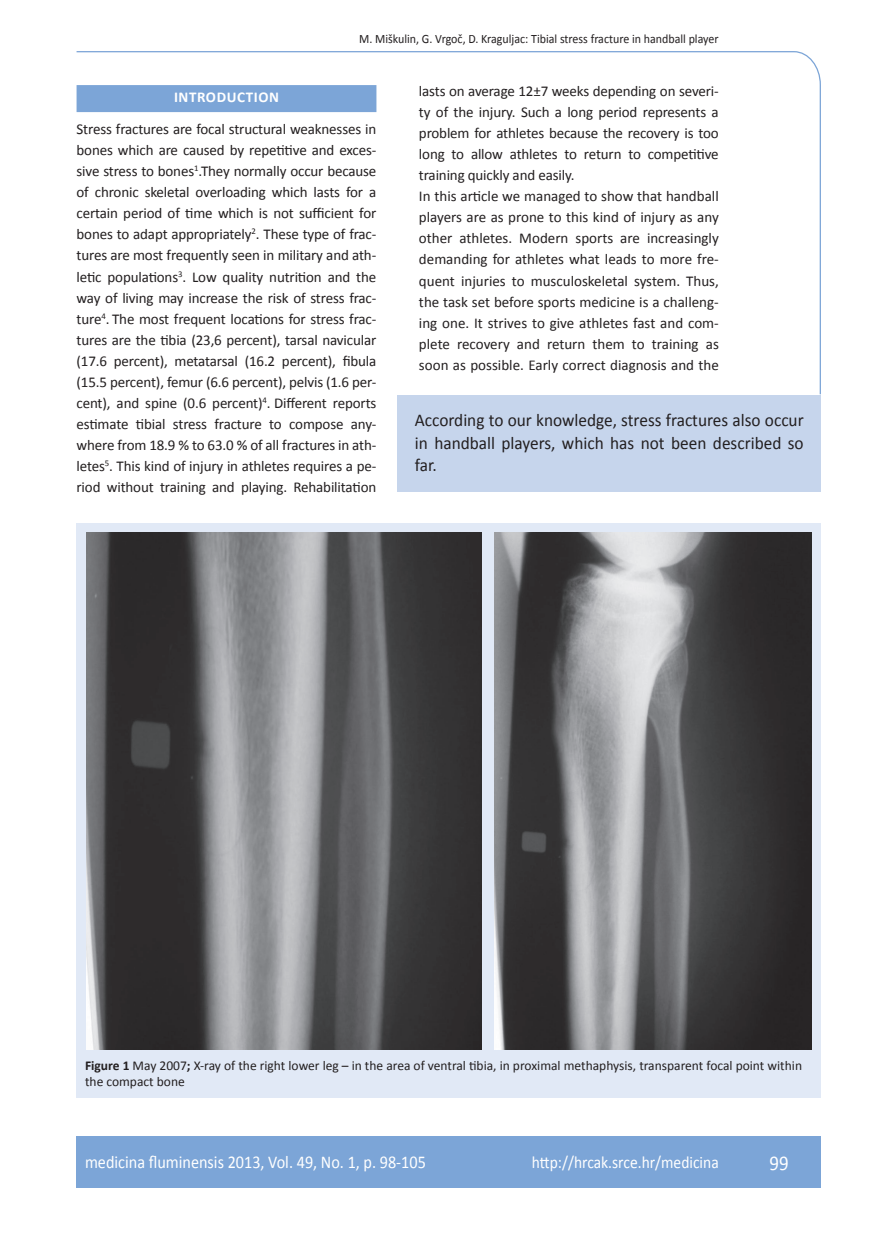
<style>
.page{position:relative;width:872px;height:1234px;background:#fff}
.page>*{position:absolute;margin:0;border:0;box-sizing:border-box;transform-origin:0 0}
.t1{font:21px "Calibri";color:#fff;scale:.9 1}
.t2{font:18px/22.5px "Calibri";color:#231f20;text-align:justify;scale:.96 1}
.t3{font:18px "Calibri";color:#fff;scale:.9 1}
.t4{font:17.25px "Calibri";color:#fff;scale:.9 1}
.t5{font:15px/21px "Calibri";letter-spacing:-.01em;color:#231f20;text-align:justify}
.t6{font:700 15px "Calibri";letter-spacing:.04em;color:#fff}
.t7{font:13.5px/16.5px "Calibri";color:#231f20}
.t8{font:12.75px "Calibri";color:#231f20;scale:.94 1}
.s1{font-weight:700}
</style>
<div class="page">
<svg style="left:76px;top:51px;width:745px;height:344px"></svg>
<div style="left:77px;top:1135px;width:744px;height:51px;background:#7ca5d7"></div>
<div style="left:77px;top:85px;width:299px;height:27px;background:#7ca5d7"></div>
<div style="left:398px;top:395px;width:423px;height:97px;background:#c6d5ec"></div>
<div style="left:77px;top:523px;width:744px;height:574px;background:#e1e9f6"></div>
<img style="left:86px;top:532px;width:395px;height:516px">
<img style="left:494px;top:532px;width:317px;height:516px">
<p class="t8" style="left:359px;top:30px;width:384px">M. Miškulin, G. Vrgoč, D. Kraguljac: Tibial stress fracture in handball player</p>
<p class="t6" style="left:174px;top:88px;width:106px">INTRODUCTION</p>
<p class="t5" style="left:77px;top:118px;width:301px">Stress fractures are focal structural weaknesses in bones which are caused by repetitive and exces&shy;sive stress to bones<sup>1</sup>.They normally occur because of chronic skeletal overloading which lasts for a certain period of time which is not sufficient for bones to adapt appropriately<sup>2</sup>. These type of frac&shy;tures are most frequently seen in military and ath&shy;letic populations<sup>3</sup>. Low quality nutrition and the way of living may increase the risk of stress frac&shy;ture<sup>4</sup>. The most frequent locations for stress frac&shy;tures are the tibia (23,6 percent), tarsal navicular (17.6 percent), metatarsal (16.2 percent), fibula (15.5 percent), femur (6.6 percent), pelvis (1.6 per&shy;cent), and spine (0.6 percent)<sup>4</sup>. Different reports estimate tibial stress fracture to compose any&shy;where from 18.9 % to 63.0 % of all fractures in ath&shy;letes<sup>5</sup>. This kind of injury in athletes requires a pe&shy;riod without training and playing. Rehabilitation</p>
<p class="t5" style="left:419px;top:80px;width:301px;text-align:left">lasts on average 12±7 weeks depending on severi&shy;ty of the injury. Such a long period represents a problem for athletes because the recovery is too long to allow athletes to return to competitive training quickly and easily.<br>In this article we managed to show that handball players are as prone to this kind of injury as any other athletes. Modern sports are increasingly demanding for athletes what leads to more fre&shy;quent injuries to musculoskeletal system. Thus, the task set before sports medicine is a challeng&shy;ing one. It strives to give athletes fast and com&shy;plete recovery and return them to training as soon as possible. Early correct diagnosis and the</p>
<p class="t2" style="left:415px;top:408px;width:406px">According to our knowledge, stress fractures also occur in handball players, which has not been described so far.</p>
<p class="t7" style="left:85px;top:1056px;width:718px"><span class="s1">Figure 1</span> May 2007<span class="s1">;</span> X-ray of the right lower leg – in the area of ventral tibia, in proximal methaphysis, transparent focal point within the compact bone</p>
<p class="t3" style="left:85px;top:1150px;width:380px">medicina fluminensis 2013, Vol. 49, No. 1, p. 98-105</p>
<p class="t4" style="left:532px;top:1151px;width:209px">http://hrcak.srce.hr/medicina</p>
<h1 class="t1" style="left:769px;top:1149px;width:23px">99</h1>
</div>
